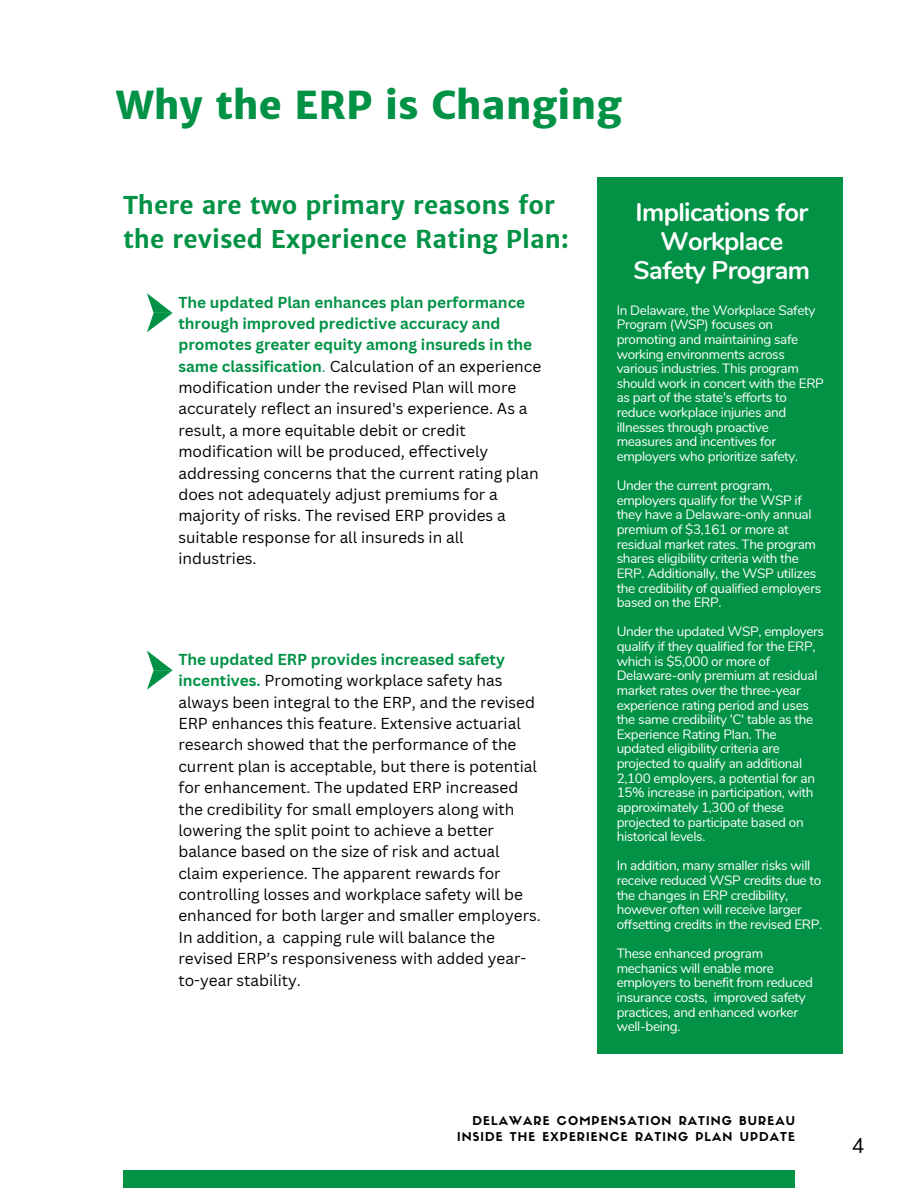
<style>
.page{position:relative;width:918px;height:1188px;background:#fff}
.page>*{position:absolute;margin:0;border:0;box-sizing:border-box;transform-origin:0 0}
.t1{font:800 38.55px "Merriweather Sans";color:#019245}
.t2{font:700 25.5px/29.2px "Nunito";letter-spacing:-.025em;color:#fff;text-align:center}
.t3{font:700 24.6px/33.8px "Merriweather Sans";color:#019245}
.t4{font:21px "Nunito";color:#000}
.t5{font:15.45px/21.3px "Canva Sans";color:#000}
.t6{font:13.5px/14.7px "Nunito";letter-spacing:-.025em;color:#fff}
.t7{font:12px/15.9px "Sifonn Basic";letter-spacing:.09em;color:#000;text-align:right}
.s1{font-weight:700;color:#019245}
.s2{color:#019245}
</style>
<div class="page">
<div style="left:123px;top:1170px;width:672px;height:18px;background:#019245"></div>
<svg style="left:147px;top:651px;width:26px;height:39px"></svg>
<svg style="left:147px;top:293px;width:26px;height:39px"></svg>
<div style="left:598px;top:177px;width:245px;height:877px;background:#019245"></div>
<h1 class="t1" style="left:116px;top:81px;width:507px">Why the ERP is Changing</h1>
<p class="t3" style="left:123px;top:189px;width:447px">There are two primary reasons for the revised Experience Rating Plan:</p>
<h3 class="t5" style="left:178px;top:291px;width:364px"><span class="s1">The updated Plan enhances plan performance through improved predictive accuracy and promotes greater equity among insureds in the same classification</span><span class="s2">.</span> Calculation of an experience modification under the revised Plan will more accurately reflect an insured's experience. As a result, a more equitable debit or credit modification will be produced, effectively addressing concerns that the current rating plan does not adequately adjust premiums for a majority of risks. The revised ERP provides a suitable response for all insureds in all industries.</h3>
<p class="t5" style="left:178px;top:648px;width:364px"><span class="s1">The updated ERP provides increased safety incentives.</span> Promoting workplace safety has always been integral to the ERP, and the revised ERP enhances this feature. Extensive actuarial research showed that the performance of the current plan is acceptable, but there is potential for enhancement. The updated ERP increased the credibility for small employers along with lowering the split point to achieve a better balance based on the size of risk and actual claim experience. The apparent rewards for controlling losses and workplace safety will be enhanced for both larger and smaller employers.<br>In addition, a capping rule will balance the revised ERP’s responsiveness with added year&shy;to-year stability.</p>
<h2 class="t2" style="left:634px;top:198px;width:178px">Implications for<br>Workplace<br>Safety Program</h2>
<h4 class="t6" style="left:617px;top:303px;width:209px">In Delaware, the Workplace Safety<br>Program (WSP) focuses on promoting and maintaining safe working environments across various industries. This program should work in concert with the ERP as part of the state's efforts to reduce workplace injuries and illnesses through proactive measures and incentives for employers who prioritize safety.</h4>
<h4 class="t6" style="left:617px;top:478px;width:206px">Under the current program, employers qualify for the WSP if they have a Delaware-only annual premium of $3,161 or more at residual market rates. The program shares eligibility criteria with the<br>ERP. Additionally, the WSP utilizes the credibility of qualified employers based on the ERP.</h4>
<h4 class="t6" style="left:617px;top:625px;width:209px">Under the updated WSP, employers qualify if they qualified for the ERP, which is $5,000 or more of<br>Delaware-only premium at residual market rates over the three-year experience rating period and uses the same credibility 'C' table as the<br>Experience Rating Plan. The updated eligibility criteria are projected to qualify an additional<br>2,100 employers, a potential for an<br>15% increase in participation, with approximately 1,300 of these projected to participate based on historical levels.</h4>
<h4 class="t6" style="left:617px;top:859px;width:207px">In addition, many smaller risks will receive reduced WSP credits due to the changes in ERP credibility, however often will receive larger offsetting credits in the revised ERP.</h4>
<h4 class="t6" style="left:617px;top:946px;width:198px">These enhanced program mechanics will enable more employers to benefit from reduced insurance costs, improved safety practices, and enhanced worker well-being.</h4>
<h2 class="t7" style="left:457px;top:1114px;width:339px">DELAWARE COMPENSATION RATING BUREAU<br>INSIDE THE EXPERIENCE RATING PLAN UPDATE</h2>
<h3 class="t4" style="left:852px;top:1132px;width:14px">4</h3>
</div>
